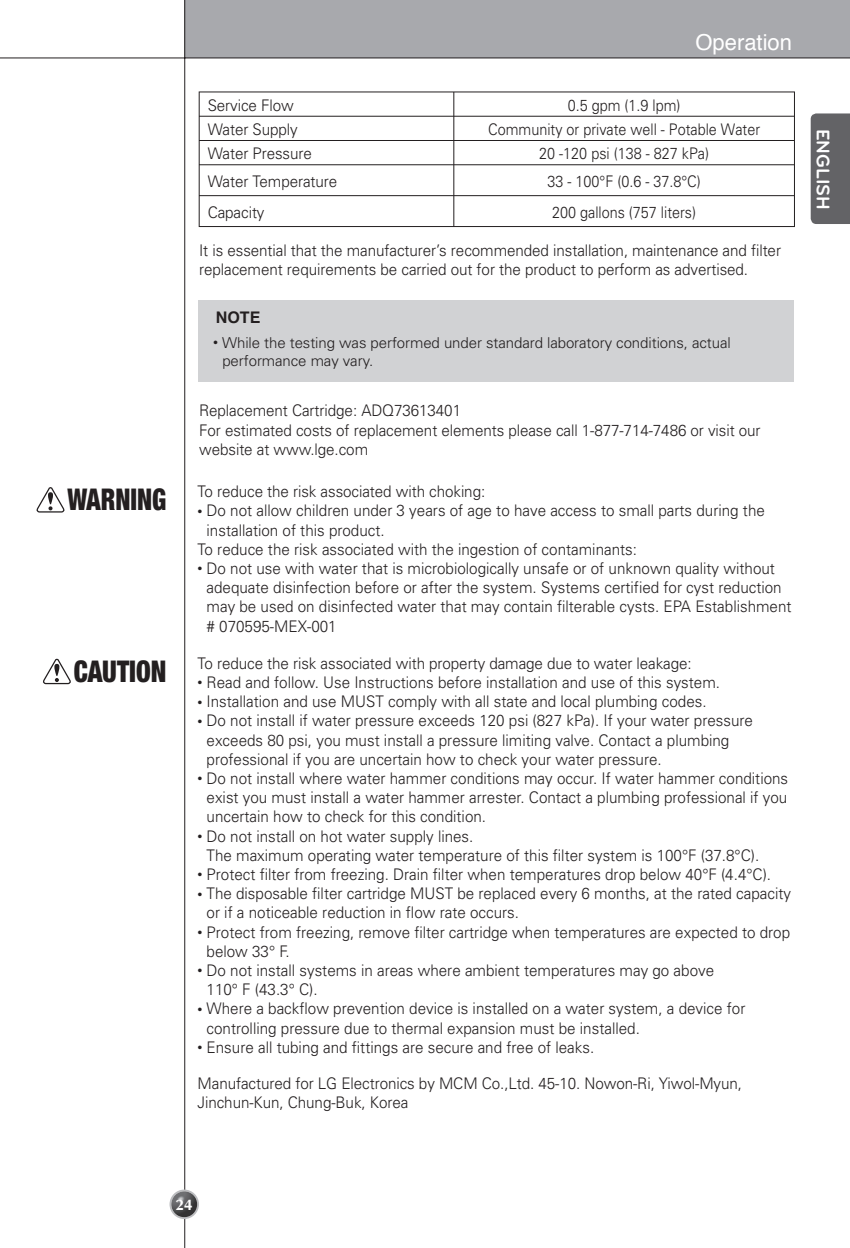
<style>
.page{position:relative;width:850px;height:1248px;background:#fff}
.page>*{position:absolute;margin:0;border:0;box-sizing:border-box;transform-origin:0 0}
.t1{font:900 condensed 30px "Helvetica Neue";color:#231f20;scale:.85 1}
.t2{font:900 condensed 30px "Helvetica Neue";color:#231f20;scale:.88 1}
.t3{font:22px "Helvetica";color:#fff}
.t4{font:700 19px "Bryant LG";color:#fff}
.t5{font:300 16px/19.2px "Univers";color:#231f20;scale:.95 1}
.t6{font:300 16px "Univers";color:#231f20;scale:.9 1}
.t7{font:700 16px "Helvetica";color:#231f20}
.t8{font:700 16px "Optane";color:#fff}
.t9{font:300 15px/18px "Univers";letter-spacing:-.005em;color:#231f20}
.s1{font-size:10px}
</style>
<div class="page">
<div style="left:184px;top:1px;width:666px;height:56px;background:#a8a9ad"></div>
<hr style="left:184px;top:1px;width:1px;height:1247px;background:#231f20">
<hr style="left:0;top:57px;width:850px;height:1px;background:#231f20">
<svg style="left:170px;top:1190px;width:29px;height:29px"></svg>
<img style="left:171px;top:1191px;width:26px;height:26px;border-radius:50%">
<div style="left:811px;top:113px;width:39px;height:111px;background:#636366"></div>
<hr style="left:199px;top:91px;width:255px;height:1px;background:#231f20">
<hr style="left:454px;top:91px;width:341px;height:1px;background:#231f20">
<hr style="left:199px;top:116px;width:255px;height:1px;background:#231f20">
<hr style="left:454px;top:116px;width:341px;height:1px;background:#231f20">
<hr style="left:199px;top:140px;width:255px;height:1px;background:#231f20">
<svg style="left:199px;top:92px;width:1px;height:72px"></svg>
<hr style="left:454px;top:140px;width:341px;height:1px;background:#231f20">
<svg style="left:453px;top:92px;width:1px;height:72px"></svg>
<svg style="left:794px;top:92px;width:1px;height:72px"></svg>
<hr style="left:199px;top:164px;width:255px;height:1px;background:#231f20">
<hr style="left:199px;top:165px;width:1px;height:30px;background:#231f20">
<hr style="left:454px;top:164px;width:341px;height:1px;background:#231f20">
<hr style="left:453px;top:165px;width:1px;height:30px;background:#231f20">
<hr style="left:794px;top:165px;width:1px;height:30px;background:#231f20">
<hr style="left:199px;top:195px;width:255px;height:1px;background:#231f20">
<hr style="left:199px;top:196px;width:1px;height:30px;background:#231f20">
<hr style="left:454px;top:195px;width:341px;height:1px;background:#231f20">
<hr style="left:453px;top:196px;width:1px;height:30px;background:#231f20">
<hr style="left:794px;top:196px;width:1px;height:30px;background:#231f20">
<hr style="left:199px;top:226px;width:596px;height:1px;background:#231f20">
<div style="left:198px;top:300px;width:596px;height:82px;background:#d1d2d4"></div>
<svg style="left:36px;top:487px;width:29px;height:26px"></svg>
<svg style="left:43px;top:659px;width:28px;height:25px"></svg>
<h1 class="t1" style="left:67px;top:489px;width:118px">WARNING</h1>
<h1 class="t2" style="left:74px;top:661px;width:107px">CAUTION</h1>
<h2 class="t3" style="left:695px;top:33px;width:98px">Operation</h2>
<p class="t5" style="left:208px;top:97px;width:92px">Service Flow</p>
<p class="t6" style="left:568px;top:99px;width:127px">0.5 gpm (1.9 lpm)</p>
<p class="t5" style="left:208px;top:121px;width:96px">Water Supply</p>
<p class="t6" style="left:488px;top:123px;width:304px">Community or private well - Potable Water</p>
<p class="t5" style="left:208px;top:145px;width:111px">Water Pressure</p>
<p class="t6" style="left:539px;top:148px;width:190px">20 -120 psi (138 - 827 kPa)</p>
<p class="t5" style="left:208px;top:173px;width:138px">Water Temperature</p>
<p class="t6" style="left:548px;top:175px;width:172px">33 - 100°F (0.6 - 37.8°C)</p>
<p class="t5" style="left:208px;top:204px;width:61px">Capacity</p>
<p class="t6" style="left:552px;top:206px;width:162px">200 gallons (757 liters)</p>
<p class="t5" style="left:199px;top:242px;width:614px">It is essential that the manufacturer’s recommended installation, maintenance and filter replacement requirements be carried out for the product to perform as advertised.</p>
<p class="t7" style="left:216px;top:310px;width:46px">NOTE</p>
<p class="t9" style="left:222px;top:335px;width:510px;text-indent:-9px"><span class="s1">•</span> While the testing was performed under standard laboratory conditions, actual performance may vary.</p>
<p class="t5" style="left:199px;top:403px;width:593px">Replacement Cartridge: ADQ73613401<br>For estimated costs of replacement elements please call 1-877-714-7486 or visit our website at www.lge.com</p>
<p class="t5" style="left:198px;top:483px;width:304px">To reduce the risk associated with choking:</p>
<p class="t5" style="left:198px;top:503px;width:599px"><span class="s1">•</span> Do not allow children under 3 years of age to have access to small parts during the</p>
<p class="t5" style="left:207px;top:522px;width:189px">installation of this product.</p>
<p class="t5" style="left:198px;top:541px;width:464px">To reduce the risk associated with the ingestion of contaminants:</p>
<p class="t5" style="left:207px;top:560px;width:617px;text-indent:-9px"><span class="s1">•</span> Do not use with water that is microbiologically unsafe or of unknown quality without adequate disinfection before or after the system. Systems certified for cyst reduction may be used on disinfected water that may contain filterable cysts. EPA Establishment # 070595-MEX-001</p>
<p class="t5" style="left:198px;top:655px;width:522px">To reduce the risk associated with property damage due to water leakage:</p>
<p class="t5" style="left:198px;top:674px;width:552px"><span class="s1">•</span> Read and follow. Use Instructions before installation and use of this system.</p>
<p class="t5" style="left:198px;top:693px;width:537px"><span class="s1">•</span> Installation and use MUST comply with all state and local plumbing codes.</p>
<p class="t5" style="left:207px;top:713px;width:577px;text-indent:-9px"><span class="s1">•</span> Do not install if water pressure exceeds 120 psi (827 kPa). If your water pressure exceeds 80 psi, you must install a pressure limiting valve. Contact a plumbing professional if you are uncertain how to check your water pressure.</p>
<p class="t5" style="left:207px;top:770px;width:614px;text-align:justify;text-indent:-9px"><span class="s1">•</span> Do not install where water hammer conditions may occur. If water hammer conditions exist you must install a water hammer arrester. Contact a plumbing professional if you uncertain how to check for this condition.</p>
<p class="t5" style="left:207px;top:828px;width:583px;text-indent:-9px"><span class="s1">•</span> Do not install on hot water supply lines.<br>The maximum operating water temperature of this filter system is 100°F (37.8°C).</p>
<p class="t5" style="left:198px;top:866px;width:605px"><span class="s1">•</span> Protect filter from freezing. Drain filter when temperatures drop below 40°F (4.4°C).</p>
<p class="t5" style="left:207px;top:885px;width:617px;text-indent:-9px"><span class="s1">•</span> The disposable filter cartridge MUST be replaced every 6 months, at the rated capacity or if a noticeable reduction in flow rate occurs.</p>
<p class="t5" style="left:207px;top:924px;width:616px;text-indent:-9px"><span class="s1">•</span> Protect from freezing, remove filter cartridge when temperatures are expected to drop below 33° F.</p>
<p class="t5" style="left:207px;top:962px;width:536px;text-indent:-9px"><span class="s1">•</span> Do not install systems in areas where ambient temperatures may go above<br>110° F (43.3° C).</p>
<p class="t5" style="left:207px;top:1001px;width:569px;text-indent:-9px"><span class="s1">•</span> Where a backflow prevention device is installed on a water system, a device for controlling pressure due to thermal expansion must be installed.</p>
<p class="t5" style="left:198px;top:1039px;width:419px"><span class="s1">•</span> Ensure all tubing and fittings are secure and free of leaks.</p>
<p class="t5" style="left:198px;top:1075px;width:575px">Manufactured for LG Electronics by MCM Co.,Ltd. 45-10. Nowon-Ri, Yiwol-Myun,<br>Jinchun-Kun, Chung-Buk, Korea</p>
<p class="t4" style="left:830px;top:129px;width:82px;rotate:90deg">ENGLISH</p>
<p class="t8" style="left:175px;top:1195px;width:19px">24</p>
</div>
